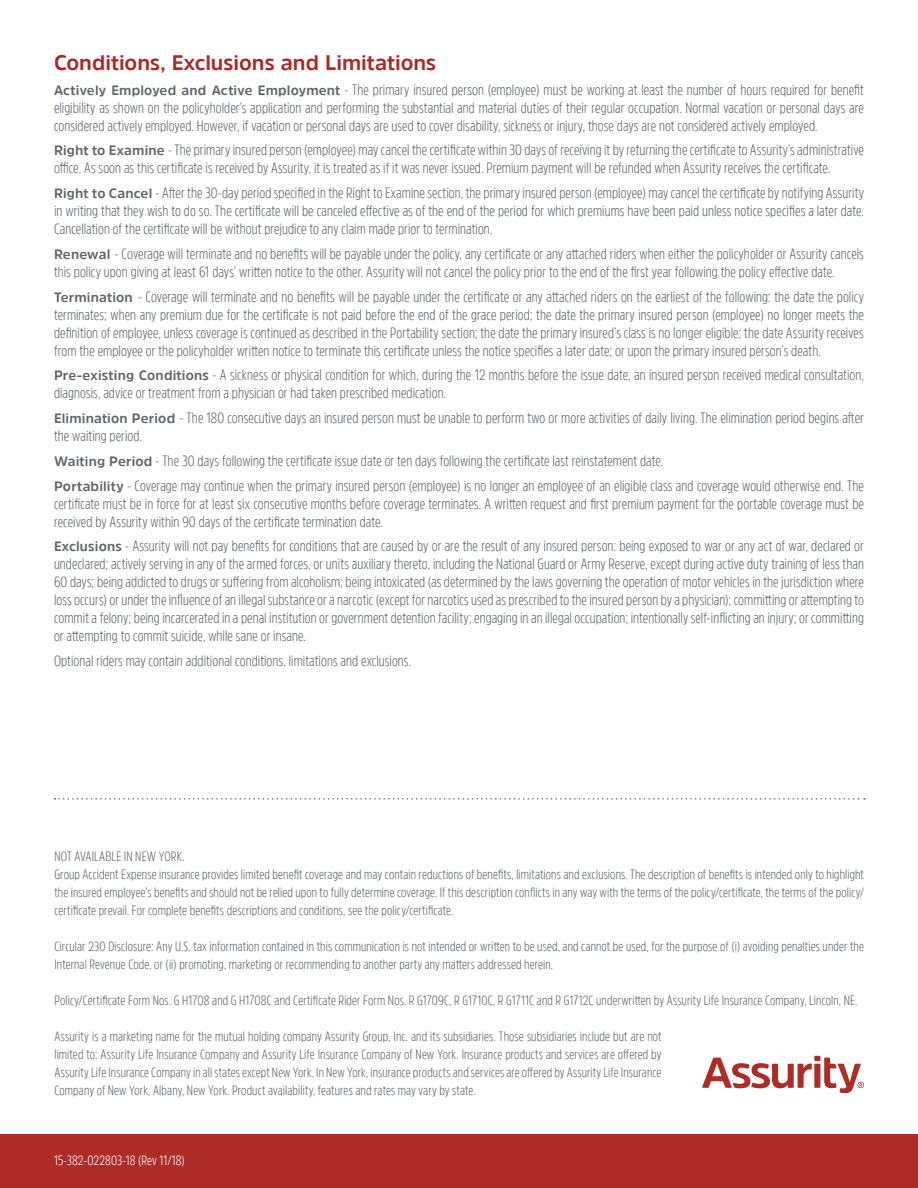
<style>
.page{position:relative;width:918px;height:1188px;background:#fff}
.page>*{position:absolute;margin:0;border:0;box-sizing:border-box;transform-origin:0 0}
.H6_14_pt_16pt_leadin{font:700 21px "Amsi Pro";color:#aa2928}
.Disclaimer_10pt_cond{font:300 15px/18px "Amsi Pro Cond";letter-spacing:.005em;color:#63656a;text-align:justify}
.Disclaimer_9pt_conde{font:300 13.5px/18px "Amsi Pro Cond";letter-spacing:.01em;color:#63656a;text-align:justify}
.Disclaimer_9pt_conde-2{font:300 13.5px "Amsi Pro Cond";letter-spacing:.005em;color:#fff}
.s1{font-family:"Amsi Pro";font-weight:700;font-size:13.5px}
</style>
<div class="page">
<div style="left:0;top:1135px;width:918px;height:53px;background:#ae2c28"></div>
<svg style="left:702px;top:1056px;width:162px;height:37px"></svg>
<svg style="left:54px;top:798px;width:811px;height:2px"></svg>
<p class="H6_14_pt_16pt_leadin" style="left:54px;top:48px;width:384px">Conditions, Exclusions and Limitations</p>
<p class="Disclaimer_10pt_cond" style="left:54px;top:80px;width:812px"><span class="s1">Actively Employed and Active Employment</span> - The primary insured person (employee) must be working at least the number of hours required for benefit eligibility as shown on the policyholder’s application and performing the substantial and material duties of their regular occupation. Normal vacation or personal days are considered actively employed. However, if vacation or personal days are used to cover disability, sickness or injury, those days are not considered actively employed.</p>
<p class="Disclaimer_10pt_cond" style="left:54px;top:141px;width:811px"><span class="s1">Right to Examine</span> - The primary insured person (employee) may cancel the certificate within 30 days of receiving it by returning the certificate to Assurity’s administrative office. As soon as this certificate is received by Assurity, it is treated as if it was never issued. Premium payment will be refunded when Assurity receives the certificate.</p>
<p class="Disclaimer_10pt_cond" style="left:54px;top:183px;width:811px"><span class="s1">Right to Cancel</span> - After the 30-day period specified in the Right to Examine section, the primary insured person (employee) may cancel the certificate by notifying Assurity in writing that they wish to do so. The certificate will be canceled effective as of the end of the period for which premiums have been paid unless notice specifies a later date.<br>Cancellation of the certificate will be without prejudice to any claim made prior to termination.</p>
<p class="Disclaimer_10pt_cond" style="left:54px;top:244px;width:811px"><span class="s1">Renewal</span> - Coverage will terminate and no benefits will be payable under the policy, any certificate or any attached riders when either the policyholder or Assurity cancels this policy upon giving at least 61 days’ written notice to the other. Assurity will not cancel the policy prior to the end of the first year following the policy effective date.</p>
<p class="Disclaimer_10pt_cond" style="left:54px;top:287px;width:811px"><span class="s1">Termination</span> - Coverage will terminate and no benefits will be payable under the certificate or any attached riders on the earliest of the following: the date the policy terminates; when any premium due for the certificate is not paid before the end of the grace period; the date the primary insured person (employee) no longer meets the definition of employee, unless coverage is continued as described in the Portability section; the date the primary insured’s class is no longer eligible; the date Assurity receives from the employee or the policyholder written notice to terminate this certificate unless the notice specifies a later date; or upon the primary insured person’s death.</p>
<p class="Disclaimer_10pt_cond" style="left:54px;top:366px;width:812px"><span class="s1">Pre-existing Conditions</span> - A sickness or physical condition for which, during the 12 months before the issue date, an insured person received medical consultation, diagnosis, advice or treatment from a physician or had taken prescribed medication.</p>
<p class="Disclaimer_10pt_cond" style="left:54px;top:408px;width:811px"><span class="s1">Elimination Period</span> - The 180 consecutive days an insured person must be unable to perform two or more activities of daily living. The elimination period begins after the waiting period.</p>
<p class="Disclaimer_10pt_cond" style="left:54px;top:451px;width:611px"><span class="s1">Waiting Period</span> - The 30 days following the certificate issue date or ten days following the certificate last reinstatement date.</p>
<p class="Disclaimer_10pt_cond" style="left:54px;top:476px;width:812px"><span class="s1">Portability</span> - Coverage may continue when the primary insured person (employee) is no longer an employee of an eligible class and coverage would otherwise end. The certificate must be in force for at least six consecutive months before coverage terminates. A written request and first premium payment for the portable coverage must be received by Assurity within 90 days of the certificate termination date.</p>
<p class="Disclaimer_10pt_cond" style="left:54px;top:537px;width:812px"><span class="s1">Exclusions</span> - Assurity will not pay benefits for conditions that are caused by or are the result of any insured person: being exposed to war or any act of war, declared or undeclared; actively serving in any of the armed forces, or units auxiliary thereto, including the National Guard or Army Reserve, except during active duty training of less than 60 days; being addicted to drugs or suffering from alcoholism; being intoxicated (as determined by the laws governing the operation of motor vehicles in the jurisdiction where loss occurs) or under the influence of an illegal substance or a narcotic (except for narcotics used as prescribed to the insured person by a physician); committing or attempting to commit a felony; being incarcerated in a penal institution or government detention facility; engaging in an illegal occupation; intentionally self-inflicting an injury; or committing or attempting to commit suicide, while sane or insane.</p>
<p class="Disclaimer_10pt_cond" style="left:54px;top:651px;width:359px">Optional riders may contain additional conditions, limitations and exclusions.</p>
<p class="Disclaimer_9pt_conde" style="left:54px;top:847px;width:132px">NOT AVAILABLE IN NEW YORK.</p>
<p class="Disclaimer_9pt_conde" style="left:54px;top:865px;width:811px">Group Accident Expense insurance provides limited benefit coverage and may contain reductions of benefits, limitations and exclusions. The description of benefits is intended only to highlight the insured employee’s benefits and should not be relied upon to fully determine coverage. If this description conflicts in any way with the terms of the policy/certificate, the terms of the policy/ certificate prevail. For complete benefits descriptions and conditions, see the policy/certificate.</p>
<p class="Disclaimer_9pt_conde" style="left:54px;top:937px;width:811px">Circular 230 Disclosure: Any U.S. tax information contained in this communication is not intended or written to be used, and cannot be used, for the purpose of (i) avoiding penalties under the<br>Internal Revenue Code, or (ii) promoting, marketing or recommending to another party any matters addressed herein.</p>
<p class="Disclaimer_9pt_conde" style="left:54px;top:991px;width:805px">Policy/Certificate Form Nos. G H1708 and G H1708C and Certificate Rider Form Nos. R G1709C, R G1710C, R G1711C and R G1712C underwritten by Assurity Life Insurance Company, Lincoln, NE.</p>
<p class="Disclaimer_9pt_conde" style="left:54px;top:1027px;width:609px">Assurity is a marketing name for the mutual holding company Assurity Group, Inc. and its subsidiaries. Those subsidiaries include but are not limited to: Assurity Life Insurance Company and Assurity Life Insurance Company of New York. Insurance products and services are offered by Assurity Life Insurance Company in all states except New York. In New York, insurance products and services are offered by Assurity Life Insurance Company of New York, Albany, New York. Product availability, features and rates may vary by state.</p>
<p class="Disclaimer_9pt_conde-2" style="left:54px;top:1151px;width:132px">15-382-022803-18 (Rev 11/18)</p>
</div>
